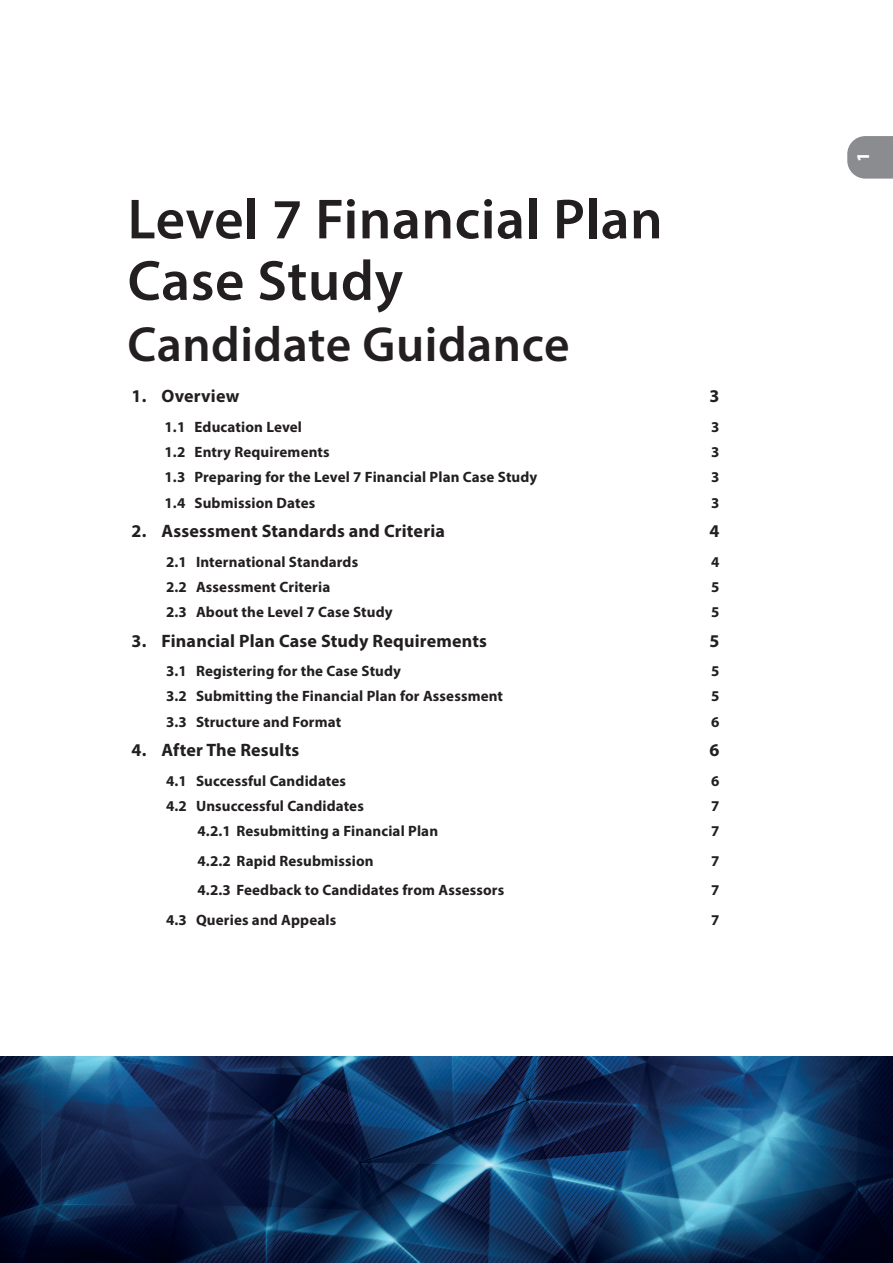
<style>
.page{position:relative;width:893px;height:1263px;background:#fff}
.page>*{position:absolute;margin:0;border:0;box-sizing:border-box;transform-origin:0 0}
.Chapter_Title_Page_H{font:600 57px/61.5px "Myriad Pro";letter-spacing:.01em;color:#231f20}
.Chapter_Title_Page_H-2{font:600 49.5px "Myriad Pro";letter-spacing:.01em;color:#231f20}
.Chapter_Title_Page_C{font:700 18px "Myriad Pro";letter-spacing:.01em;color:#231f20}
.LO_Text{font:700 18px "Myriad Pro";color:#fff}
.Chapter_Title_Page_C-2{font:700 15px "Myriad Pro";letter-spacing:.01em;color:#231f20}
</style>
<div class="page">
<img style="left:0;top:1057px;width:893px;height:206px">
<svg style="left:847px;top:136px;width:46px;height:43px;background:#949698"></svg>
<p class="Chapter_Title_Page_H" style="left:128px;top:187px;width:537px">Level 7 Financial Plan<br>Case Study</p>
<p class="Chapter_Title_Page_H-2" style="left:128px;top:313px;width:443px">Candidate Guidance</p>
<p class="Chapter_Title_Page_C" style="left:131px;top:384px;width:109px">1. Overview</p>
<p class="Chapter_Title_Page_C" style="left:710px;top:384px;width:11px">3</p>
<p class="Chapter_Title_Page_C-2" style="left:164px;top:417px;width:139px">1.1 Education Level</p>
<p class="Chapter_Title_Page_C-2" style="left:711px;top:417px;width:10px">3</p>
<p class="Chapter_Title_Page_C-2" style="left:164px;top:442px;width:167px">1.2 Entry Requirements</p>
<p class="Chapter_Title_Page_C-2" style="left:711px;top:442px;width:10px">3</p>
<p class="Chapter_Title_Page_C-2" style="left:164px;top:467px;width:374px">1.3 Preparing for the Level 7 Financial Plan Case Study</p>
<p class="Chapter_Title_Page_C-2" style="left:711px;top:467px;width:10px">3</p>
<p class="Chapter_Title_Page_C-2" style="left:164px;top:493px;width:152px">1.4 Submission Dates</p>
<p class="Chapter_Title_Page_C-2" style="left:711px;top:493px;width:10px">3</p>
<p class="Chapter_Title_Page_C" style="left:131px;top:519px;width:315px">2. Assessment Standards and Criteria</p>
<p class="Chapter_Title_Page_C" style="left:710px;top:519px;width:11px">4</p>
<p class="Chapter_Title_Page_C-2" style="left:166px;top:552px;width:194px">2.1 International Standards</p>
<p class="Chapter_Title_Page_C-2" style="left:711px;top:552px;width:10px">4</p>
<p class="Chapter_Title_Page_C-2" style="left:166px;top:577px;width:166px">2.2 Assessment Criteria</p>
<p class="Chapter_Title_Page_C-2" style="left:711px;top:577px;width:10px">5</p>
<p class="Chapter_Title_Page_C-2" style="left:166px;top:602px;width:228px">2.3 About the Level 7 Case Study</p>
<p class="Chapter_Title_Page_C-2" style="left:711px;top:602px;width:10px">5</p>
<p class="Chapter_Title_Page_C" style="left:131px;top:629px;width:357px">3. Financial Plan Case Study Requirements</p>
<p class="Chapter_Title_Page_C" style="left:710px;top:629px;width:11px">5</p>
<p class="Chapter_Title_Page_C-2" style="left:166px;top:661px;width:237px">3.1 Registering for the Case Study</p>
<p class="Chapter_Title_Page_C-2" style="left:711px;top:661px;width:10px">5</p>
<p class="Chapter_Title_Page_C-2" style="left:166px;top:686px;width:339px">3.2 Submitting the Financial Plan for Assessment</p>
<p class="Chapter_Title_Page_C-2" style="left:711px;top:686px;width:10px">5</p>
<p class="Chapter_Title_Page_C-2" style="left:166px;top:712px;width:177px">3.3 Structure and Format</p>
<p class="Chapter_Title_Page_C-2" style="left:711px;top:712px;width:10px">6</p>
<p class="Chapter_Title_Page_C" style="left:131px;top:738px;width:169px">4. After The Results</p>
<p class="Chapter_Title_Page_C" style="left:710px;top:738px;width:11px">6</p>
<p class="Chapter_Title_Page_C-2" style="left:166px;top:771px;width:182px">4.1 Successful Candidates</p>
<p class="Chapter_Title_Page_C-2" style="left:711px;top:771px;width:10px">6</p>
<p class="Chapter_Title_Page_C-2" style="left:166px;top:796px;width:199px">4.2 Unsuccessful Candidates</p>
<p class="Chapter_Title_Page_C-2" style="left:711px;top:796px;width:10px">7</p>
<p class="Chapter_Title_Page_C-2" style="left:197px;top:821px;width:242px">4.2.1 Resubmitting a Financial Plan</p>
<p class="Chapter_Title_Page_C-2" style="left:711px;top:821px;width:10px">7</p>
<p class="Chapter_Title_Page_C-2" style="left:197px;top:851px;width:178px">4.2.2 Rapid Resubmission</p>
<p class="Chapter_Title_Page_C-2" style="left:711px;top:851px;width:10px">7</p>
<p class="Chapter_Title_Page_C-2" style="left:197px;top:880px;width:308px">4.2.3 Feedback to Candidates from Assessors</p>
<p class="Chapter_Title_Page_C-2" style="left:711px;top:880px;width:10px">7</p>
<p class="Chapter_Title_Page_C-2" style="left:166px;top:910px;width:172px">4.3 Queries and Appeals</p>
<p class="Chapter_Title_Page_C-2" style="left:711px;top:910px;width:10px">7</p>
<p class="LO_Text" style="left:851px;top:162px;width:11px;rotate:-90deg">1</p>
</div>
